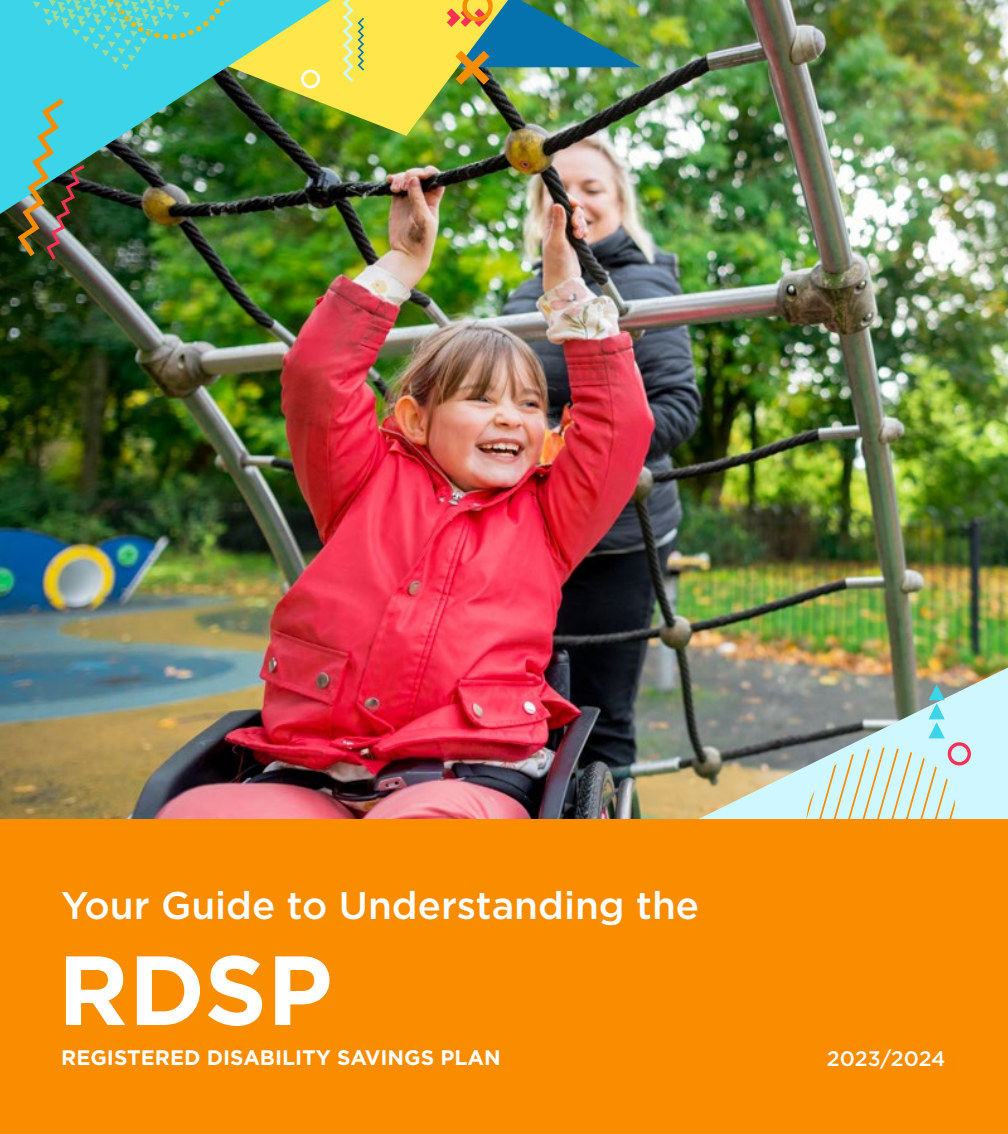
<style>
.page{position:relative;width:1008px;height:1134px;background:#fff}
.page>*{position:absolute;margin:0;border:0;box-sizing:border-box;transform-origin:0 0}
.t1{font:700 98px "Gotham";color:#fff}
.t2{font:500 38.5px "Gotham";color:#fff}
.t3{font:700 21px "Gotham";color:#fff}
.t4{font:500 21px "Gotham";letter-spacing:-.005em;color:#fff}
</style>
<div class="page">
<img style="left:0;top:0;width:1008px;height:819px">
<img style="left:331px;top:0;width:177px;height:136px">
<img style="left:0;top:0;width:331px;height:214px">
<svg style="left:33px;top:0;width:197px;height:70px"></svg>
<img style="left:18px;top:99px;width:67px;height:161px">
<img style="left:343px;top:0;width:298px;height:85px">
<svg style="left:301px;top:70px;width:19px;height:18px"></svg>
<img style="left:673px;top:668px;width:335px;height:151px">
<svg style="left:806px;top:684px;width:165px;height:135px"></svg>
<div style="left:0;top:819px;width:1008px;height:315px;background:#fa8c00"></div>
<h2 class="t2" style="left:61px;top:880px;width:639px">Your Guide to Understanding the</h2>
<h1 class="t1" style="left:58px;top:925px;width:276px">RDSP</h1>
<p class="t3" style="left:61px;top:1044px;width:441px">REGISTERED DISABILITY SAVINGS PLAN</p>
<p class="t4" style="left:827px;top:1045px;width:120px">2023/2024</p>
</div>
